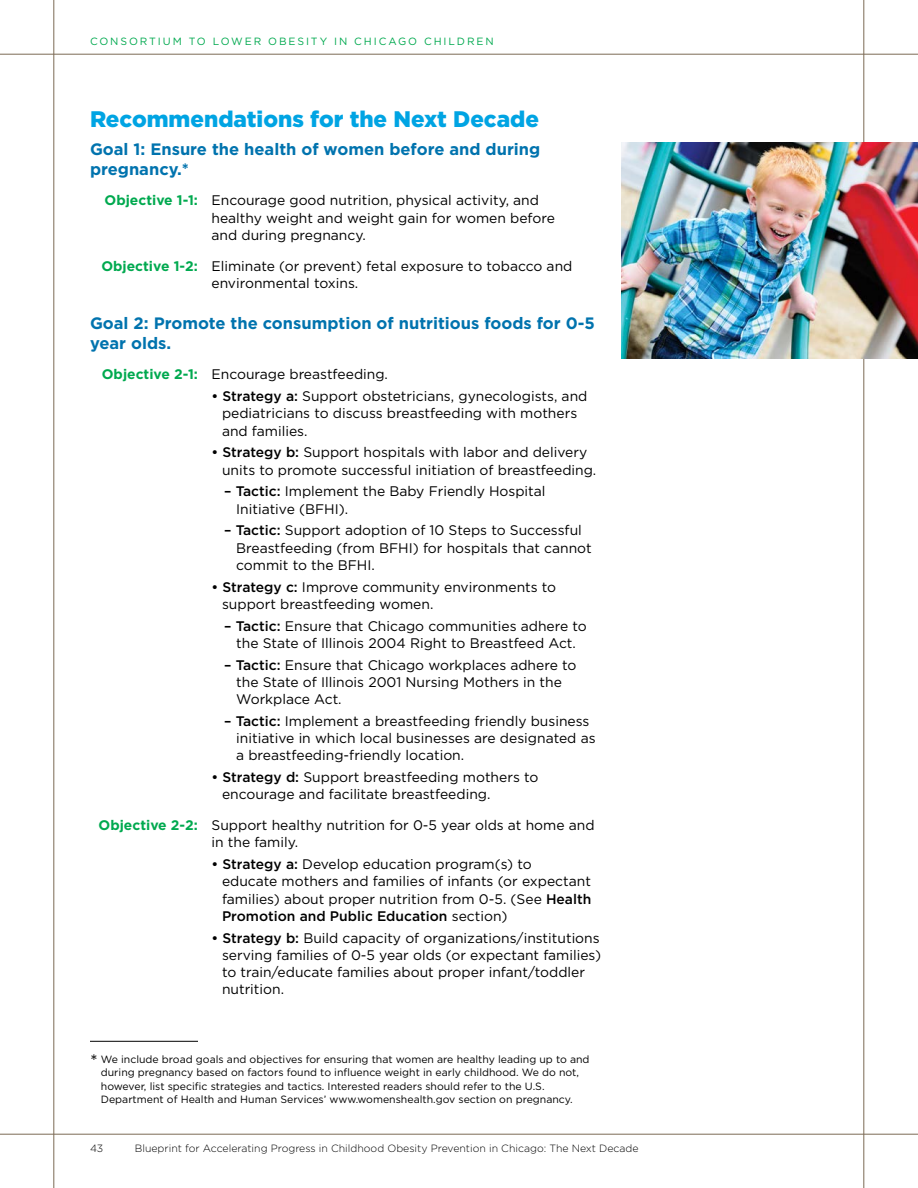
<style>
.page{position:relative;width:918px;height:1188px;background:#fff}
.page>*{position:absolute;margin:0;border:0;box-sizing:border-box;transform-origin:0 0}
.t1{font:900 22.5px "Gotham";color:#00a4e3}
.t2{font:700 16.5px/19.5px "Gotham";color:#0073ae}
.t3{font:13.8px/17.2px "Gotham";color:#000}
.t4{font:10.5px/13.5px "Gotham";color:#000}
.t5{font:300 10.5px "Gotham";color:#000}
.t6{font:10.5px "Gotham";letter-spacing:.18em;color:#00a94f}
.s1{font-weight:700;color:#00a94f}
.s2{font-weight:500}
.s3{font-size:18px}
</style>
<div class="page">
<hr style="left:54px;top:0;width:1px;height:1188px;background:#7c6a55">
<hr style="left:864px;top:0;width:1px;height:1188px;background:#7c6a55">
<hr style="left:0;top:54px;width:918px;height:1px;background:#7c6a55">
<hr style="left:0;top:1134px;width:918px;height:1px;background:#7c6a55">
<hr style="left:90px;top:1041px;width:108px;height:1px;background:#000">
<img style="left:621px;top:142px;width:297px;height:216px">
<p class="t6" style="left:90px;top:35px;width:405px">Consortium to Lower O besity in Chicago Chil dren</p>
<h1 class="t1" style="left:90px;top:106px;width:451px">Recommendations for the Next Decade</h1>
<p class="t2" style="left:90px;top:139px;width:452px">Goal 1: Ensure the health of women before and during pregnancy.*</p>
<p class="t3" style="left:212px;top:192px;width:345px;text-indent:-107px"><span class="s1">Objective 1-1:</span> Encourage good nutrition, physical activity, and healthy weight and weight gain for women before and during pregnancy.</p>
<p class="t3" style="left:212px;top:257px;width:362px;text-indent:-110px"><span class="s1">Objective 1-2:</span> Eliminate (or prevent) fetal exposure to tobacco and environmental toxins.</p>
<p class="t2" style="left:90px;top:313px;width:506px">Goal 2: Promote the consumption of nutritious foods for 0-5 year olds.</p>
<p class="t3" style="left:102px;top:366px;width:288px"><span class="s1">Objective 2-1:</span> Encourage breastfeeding.</p>
<p class="t3" style="left:222px;top:387px;width:367px;text-indent:-11px"><span class="s2">• Strategy a:</span> Support obstetricians, gynecologists, and pediatricians to discuss breastfeeding with mothers and families.</p>
<p class="t3" style="left:222px;top:444px;width:376px;text-indent:-11px"><span class="s2">• Strategy b:</span> Support hospitals with labor and delivery units to promote successful initiation of breastfeeding.</p>
<p class="t3" style="left:236px;top:483px;width:311px;text-indent:-12px"><span class="s2">– Tactic:</span> Implement the Baby Friendly Hospital<br>Initiative (BFHI).</p>
<p class="t3" style="left:236px;top:522px;width:357px;text-indent:-12px"><span class="s2">– Tactic:</span> Support adoption of 10 Steps to Successful<br>Breastfeeding (from BFHI) for hospitals that cannot commit to the BFHI.</p>
<p class="t3" style="left:222px;top:578px;width:336px;text-indent:-11px"><span class="s2">• Strategy c:</span> Improve community environments to support breastfeeding women.</p>
<p class="t3" style="left:224px;top:617px;width:364px;text-align:center"><span class="s2">– Tactic:</span> Ensure that Chicago communities adhere to the State of Illinois 2004 Right to Breastfeed Act.</p>
<p class="t3" style="left:236px;top:656px;width:342px;text-indent:-12px"><span class="s2">– Tactic:</span> Ensure that Chicago workplaces adhere to the State of Illinois 2001 Nursing Mothers in the<br>Workplace Act.</p>
<p class="t3" style="left:236px;top:712px;width:361px;text-indent:-12px"><span class="s2">– Tactic:</span> Implement a breastfeeding friendly business initiative in which local businesses are designated as a breastfeeding-friendly location.</p>
<p class="t3" style="left:222px;top:768px;width:318px;text-indent:-11px"><span class="s2">• Strategy d:</span> Support breastfeeding mothers to encourage and facilitate breastfeeding.</p>
<p class="t3" style="left:212px;top:816px;width:385px;text-indent:-113px"><span class="s1">Objective 2-2:</span> Support healthy nutrition for 0-5 year olds at home and in the family.</p>
<p class="t3" style="left:222px;top:855px;width:371px;text-indent:-11px"><span class="s2">• Strategy a:</span> Develop education program(s) to<br>educate mothers and families of infants (or expectant families) about proper nutrition from 0-5. (See <span class="s2">Health Promotion and Public Education</span> section)</p>
<p class="t3" style="left:222px;top:929px;width:381px;text-indent:-11px"><span class="s2">• Strategy b:</span> Build capacity of organizations/institutions serving families of 0-5 year olds (or expectant families) to train/educate families about proper infant/toddler nutrition.</p>
<p class="t4" style="left:101px;top:1052px;width:490px;text-indent:-11px"><span class="s3">*</span> We include broad goals and objectives for ensuring that women are healthy leading up to and during pregnancy based on factors found to influence weight in early childhood. We do not, however, list specific strategies and tactics. Interested readers should refer to the U.S.<br>Department of Health and Human Services’ www.womenshealth.gov section on pregnancy.</p>
<p class="t5" style="left:90px;top:1142px;width:15px">43</p>
<p class="t5" style="left:135px;top:1142px;width:505px">Blueprint for Accelerating Progress in Childhood Obesity Prevention in Chicago: The Next Decade</p>
</div>
